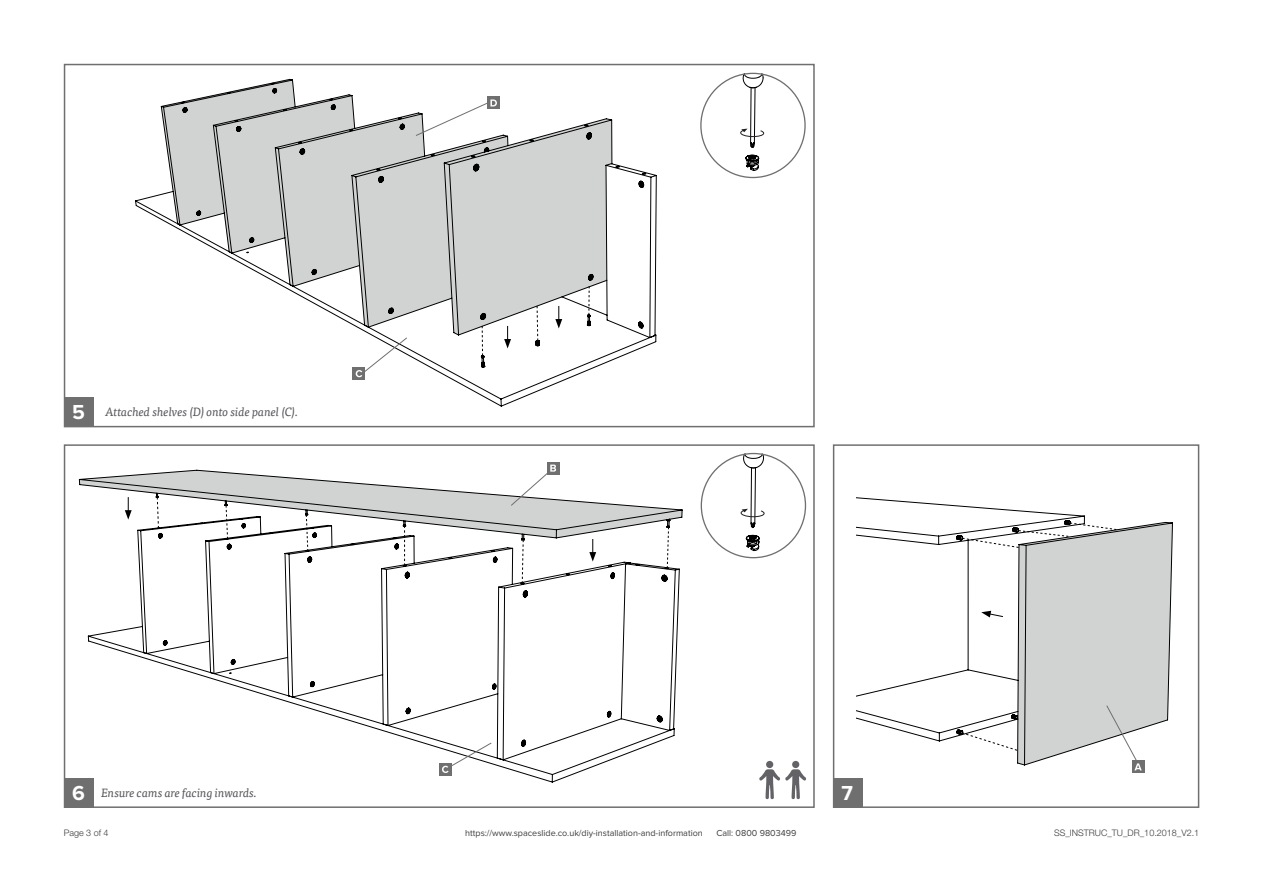
<style>
.page{position:relative;width:1263px;height:893px;background:#fff}
.page>*{position:absolute;margin:0;border:0;box-sizing:border-box;transform-origin:0 0}
.t1{font:700 21px "Proxima Nova";color:#fff}
.t2{font:italic 12px "Tisa Pro";letter-spacing:-.01em;color:#55565a}
.t3{font:9px "Proxima Nova";color:#3c3c3b}
.t4{font:300 9px "Helvetica Neue LT Std";color:#3c3c3b}
</style>
<div class="page">
<div style="left:833px;top:444px;width:366px;height:364px;border:2px solid #706f6f"></div>
<svg style="left:856px;top:497px;width:317px;height:245px"></svg>
<svg style="left:87px;top:584px;width:593px;height:198px"></svg>
<div style="left:64px;top:444px;width:751px;height:364px;border:2px solid #706f6f"></div>
<svg style="left:135px;top:79px;width:522px;height:328px"></svg>
<div style="left:64px;top:64px;width:751px;height:363px;border:2px solid #706f6f"></div>
<div style="left:439px;top:763px;width:12px;height:12px;background:#706f6f"></div>
<svg style="left:442px;top:742px;width:50px;height:31px"></svg>
<svg style="left:739px;top:453px;width:29px;height:75px"></svg>
<svg style="left:746px;top:535px;width:13px;height:16px"></svg>
<div style="left:488px;top:97px;width:12px;height:12px;background:#706f6f"></div>
<svg style="left:415px;top:99px;width:82px;height:37px"></svg>
<svg style="left:739px;top:73px;width:29px;height:75px"></svg>
<svg style="left:746px;top:155px;width:13px;height:16px"></svg>
<svg style="left:759px;top:761px;width:47px;height:39px"></svg>
<svg style="left:482px;top:326px;width:1px;height:30px"></svg>
<svg style="left:589px;top:286px;width:1px;height:29px"></svg>
<svg style="left:537px;top:306px;width:1px;height:35px"></svg>
<svg style="left:504px;top:326px;width:7px;height:22px"></svg>
<svg style="left:555px;top:306px;width:7px;height:22px"></svg>
<div style="left:64px;top:778px;width:30px;height:30px;background:#706f6f"></div>
<div style="left:833px;top:778px;width:30px;height:30px;background:#706f6f"></div>
<div style="left:64px;top:398px;width:30px;height:29px;background:#706f6f"></div>
<svg style="left:1132px;top:770px;width:12px;height:3px"></svg>
<svg style="left:961px;top:522px;width:211px;height:248px"></svg>
<svg style="left:353px;top:368px;width:12px;height:12px"></svg>
<svg style="left:356px;top:337px;width:52px;height:40px"></svg>
<svg style="left:547px;top:462px;width:12px;height:3px"></svg>
<svg style="left:79px;top:465px;width:603px;height:119px"></svg>
<h1 class="t1" style="left:72px;top:397px;width:14px">6</h1>
<h1 class="t1" style="left:72px;top:397px;width:14px">5</h1>
<h2 class="t2" style="left:105px;top:403px;width:194px">Attached shelves (D) onto side panel (C).</h2>
<h1 class="t1" style="left:72px;top:777px;width:14px">6</h1>
<h1 class="t1" style="left:841px;top:777px;width:13px">7</h1>
<h2 class="t2" style="left:101px;top:784px;width:157px">Ensure cams are facing inwards.</h2>
<h1 class="t1" style="left:841px;top:777px;width:14px">8</h1>
<h1 class="t1" style="left:72px;top:777px;width:13px">7</h1>
<p class="t4" style="left:64px;top:827px;width:46px">Page 3 of 4</p>
<p class="t3" style="left:465px;top:828px;width:239px">https://www.spaceslide.co.uk/diy-installation-and-information</p>
<p class="t3" style="left:716px;top:828px;width:82px">Call: 0800 9803499</p>
<p class="t4" style="left:1054px;top:827px;width:147px">SS_INSTRUC_TU_DR_10.2018_V2.1</p>
</div>
